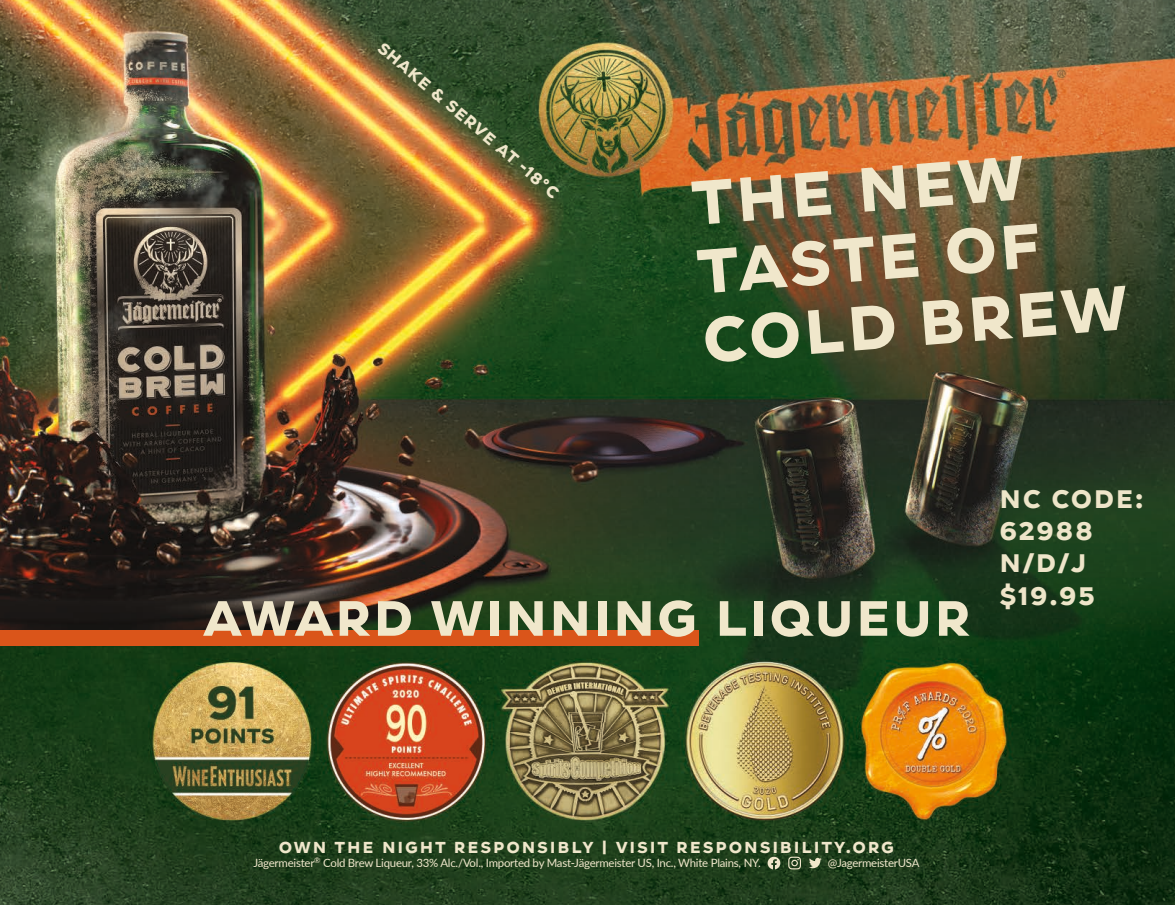
<style>
.page{position:relative;width:1175px;height:905px;background:#fff}
.page>*{position:absolute;margin:0;border:0;box-sizing:border-box;transform-origin:0 0}
.t1{font:700 66.9px/68.6px "Meister";color:#f0e7cb}
.t2{font:700 53.25px "Meister";letter-spacing:.03em;color:#f0e7cb}
.t3{font:700 27px/32.4px "Meister";letter-spacing:.06em;color:#eee5c9}
.t4{font:700 17.4px "Meister";color:#f0e7cb}
.t5{font:700 17.1px "Meister";letter-spacing:.105em;color:#f0e7cb}
.t6{font:11.4px "Lato";letter-spacing:-.02em;color:#f0e7cb}
</style>
<div class="page">
<img style="left:0;top:0;width:1174px;height:904px">
<div style="left:0;top:629px;width:698px;height:16px;background:#da551a"></div>
<svg style="left:809px;top:857px;width:12px;height:11px"></svg>
<svg style="left:788px;top:856px;width:13px;height:13px"></svg>
<svg style="left:767px;top:856px;width:13px;height:13px"></svg>
<svg style="left:1170px;top:0;width:5px;height:5px"></svg>
<p class="t4" style="left:386px;top:38px;width:232px;rotate:40deg">SHAKE &amp; SERVE AT -18°C</p>
<p class="t1" style="left:689px;top:167px;width:429px;rotate:-4deg">THE NEW<br>TASTE OF<br>COLD BREW</p>
<p class="t2" style="left:203px;top:586px;width:769px">AWARD WINNING LIQUEUR</p>
<p class="t3" style="left:999px;top:482px;width:145px">NC Code:<br>62988<br>N/D/J $19.95</p>
<p class="t5" style="left:279px;top:836px;width:617px">OWN THE NIGHT RESPONSIBLY | VISIT RESPONSIBILITY.ORG</p>
<p class="t6" style="left:253px;top:854px;width:509px">Jägermeister<sup>®</sup> Cold Brew Liqueur, 33% Alc./Vol., Imported by Mast-Jägermeister US, Inc., White Plains, NY.</p>
<p class="t6" style="left:827px;top:854px;width:93px">@JagermeisterUSA</p>
</div>
